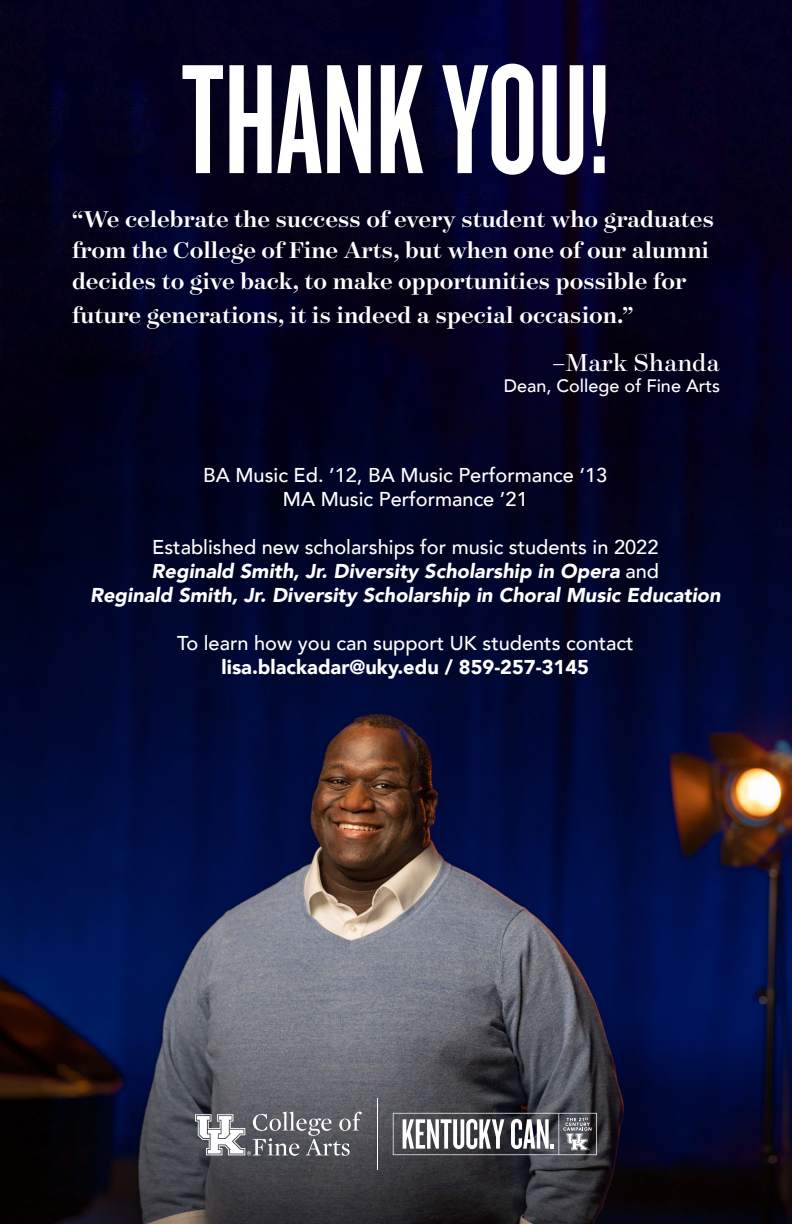
<style>
.page{position:relative;width:792px;height:1224px;background:#fff}
.page>*{position:absolute;margin:0;border:0;box-sizing:border-box;transform-origin:0 0}
.t1{font:162px "Knockout HTF47 Bantamweight";color:#fff}
.t2{font:28px "Surveyor Display";color:#fff}
.t3{font:500 26px/31.2px "Surveyor Display";color:#fff}
.t4{font:500 20px "Avenir";color:#fff}
.t5{font:italic 900 20px "Avenir";color:#fff}
.t6{font:900 20px "Avenir";color:#fff}
.t7{font:500 18px "Avenir";color:#fff}
.s1{font-weight:500;font-style:normal}
</style>
<div class="page">
<img style="left:0;top:0;width:792px;height:1035px">
<svg style="left:0;top:1035px;width:792px;height:189px;background:#2a2a36"></svg>
<svg style="left:393px;top:1113px;width:204px;height:42px"></svg>
<hr style="left:377px;top:1098px;width:1px;height:72px;background:#fff">
<svg style="left:195px;top:1112px;width:167px;height:44px"></svg>
<p class="t1" style="left:181px;top:39px;width:431px">THANK YOU!</p>
<p class="t3" style="left:72px;top:203px;width:644px">“We celebrate the success of every student who graduates from the College of Fine Arts, but when one of our alumni decides to give back, to make opportunities possible for</p>
<p class="t3" style="left:72px;top:299px;width:563px">future generations, it is indeed a special occasion.”</p>
<p class="t2" style="left:552px;top:345px;width:170px">–Mark Shanda</p>
<p class="t7" style="left:504px;top:370px;width:218px">Dean, College of Fine Arts</p>
<p class="t4" style="left:203px;top:458px;width:406px">BA Music Ed. ’12, BA Music Performance ‘13</p>
<p class="t4" style="left:283px;top:482px;width:246px">MA Music Performance ’21</p>
<p class="t4" style="left:152px;top:530px;width:508px">Established new scholarships for music students in 2022</p>
<p class="t5" style="left:152px;top:555px;width:509px">Reginald Smith, Jr. Diversity Scholarship in Opera <span class="s1">and</span></p>
<p class="t5" style="left:90px;top:579px;width:632px">Reginald Smith, Jr. Diversity Scholarship in Choral Music Education</p>
<p class="t4" style="left:177px;top:626px;width:458px">To learn how you can support UK students contact</p>
<p class="t6" style="left:222px;top:650px;width:369px">lisa.blackadar@uky.edu / 859-257-3145</p>
</div>
